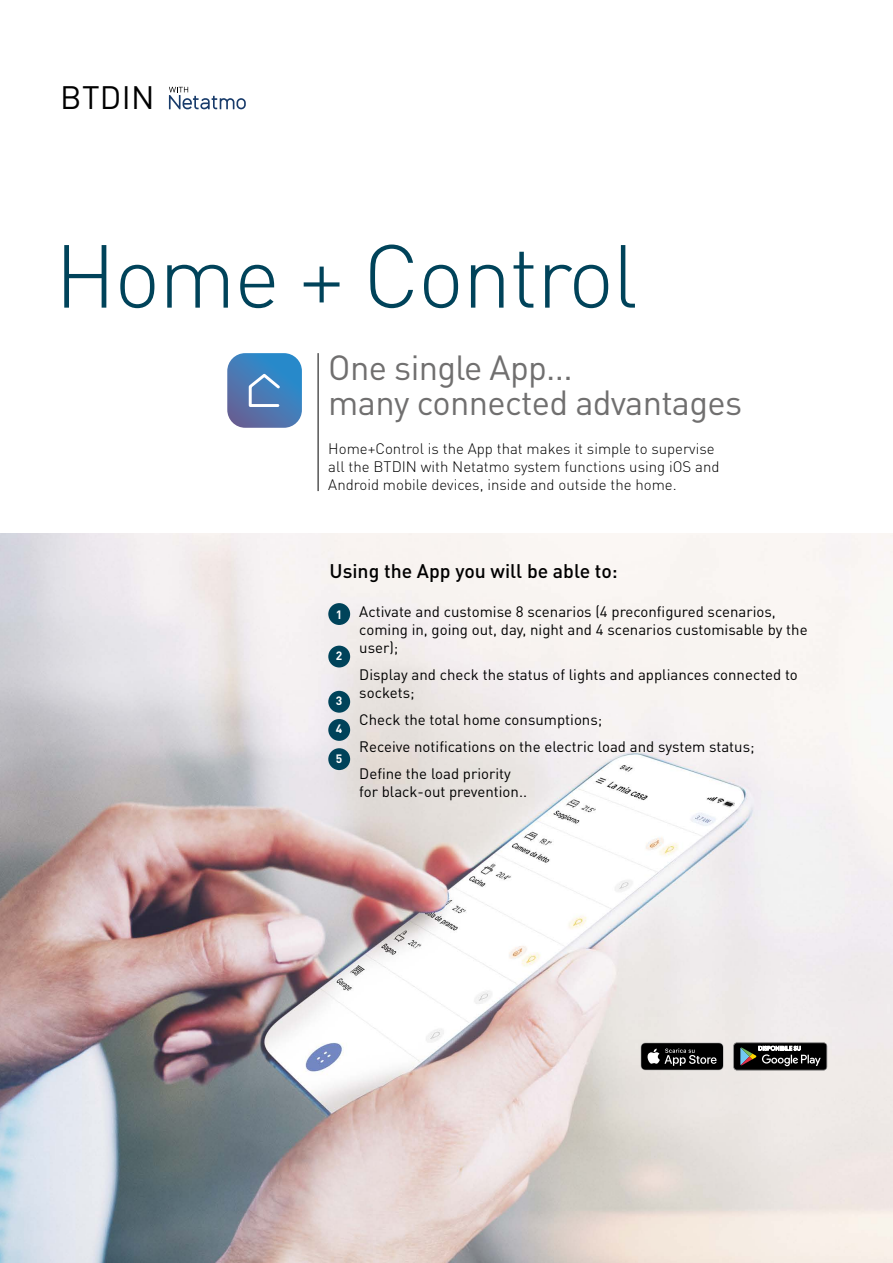
<style>
.page{position:relative;width:893px;height:1263px;background:#fff}
.page>*{position:absolute;margin:0;border:0;box-sizing:border-box;transform-origin:0 0}
.t1{font:300 87.9px "DIN Pro";letter-spacing:-.02em;color:#00435a}
.t2{font:34.5px/36px "DIN Pro";letter-spacing:-.02em;color:#706f6f}
.t3{font:32.1px "DIN Pro";letter-spacing:.01em;color:#000}
.t4{font:500 19.5px "DIN Pro";color:#000}
.t5{font:15px/18px "DIN Pro";color:#000}
.t6{font:300 15px/18px "DIN Pro";color:#000}
.t7{font:700 12px "DIN Pro";color:#fff}
</style>
<div class="page">
<img style="left:0;top:534px;width:893px;height:729px">
<svg style="left:169px;top:87px;width:77px;height:22px"></svg>
<svg style="left:733px;top:1042px;width:94px;height:28px;background:#393a39"></svg>
<svg style="left:641px;top:1042px;width:83px;height:28px;background:#313131"></svg>
<hr style="left:318px;top:353px;width:1px;height:138px;background:#000">
<svg style="left:227px;top:353px;width:75px;height:75px;background:#5788bd"></svg>
<div style="left:328px;top:603px;width:22px;height:22px;background:#00435a;border-radius:50%"></div>
<div style="left:328px;top:646px;width:22px;height:21px;background:#00435a;border-radius:50%"></div>
<div style="left:328px;top:691px;width:22px;height:22px;background:#00435a;border-radius:50%"></div>
<div style="left:328px;top:719px;width:22px;height:22px;background:#00435a;border-radius:50%"></div>
<div style="left:328px;top:748px;width:22px;height:22px;background:#00435a;border-radius:50%"></div>
<h3 class="t3" style="left:60px;top:76px;width:96px">BTDIN</h3>
<h1 class="t1" style="left:55px;top:216px;width:585px">Home + Control</h1>
<h2 class="t2" style="left:328px;top:348px;width:415px">One single App...<br>many connected advantages</h2>
<p class="t6" style="left:328px;top:439px;width:393px">Home+Control is the App that makes it simple to supervise all the BTDIN with Netatmo system functions using iOS and<br>Android mobile devices, inside and outside the home.</p>
<h3 class="t4" style="left:330px;top:557px;width:290px">Using the App you will be able to:</h3>
<p class="t5" style="left:359px;top:602px;width:450px">Activate and customise 8 scenarios (4 preconfigured scenarios, coming in, going out, day, night and 4 scenarios customisable by the user);</p>
<p class="t5" style="left:359px;top:665px;width:440px">Display and check the status of lights and appliances connected to sockets;</p>
<p class="t5" style="left:359px;top:705px;width:397px;line-height:27px">Check the total home consumptions;<br>Receive notifications on the electric load and system status;<br>Define the load priority</p>
<p class="t5" style="left:359px;top:782px;width:169px">for black-out prevention..</p>
<p class="t7" style="left:336px;top:606px;width:8px">1</p>
<p class="t7" style="left:336px;top:647px;width:8px">2</p>
<p class="t7" style="left:336px;top:693px;width:8px">3</p>
<p class="t7" style="left:336px;top:721px;width:8px">4</p>
<p class="t7" style="left:336px;top:750px;width:8px">5</p>
</div>
